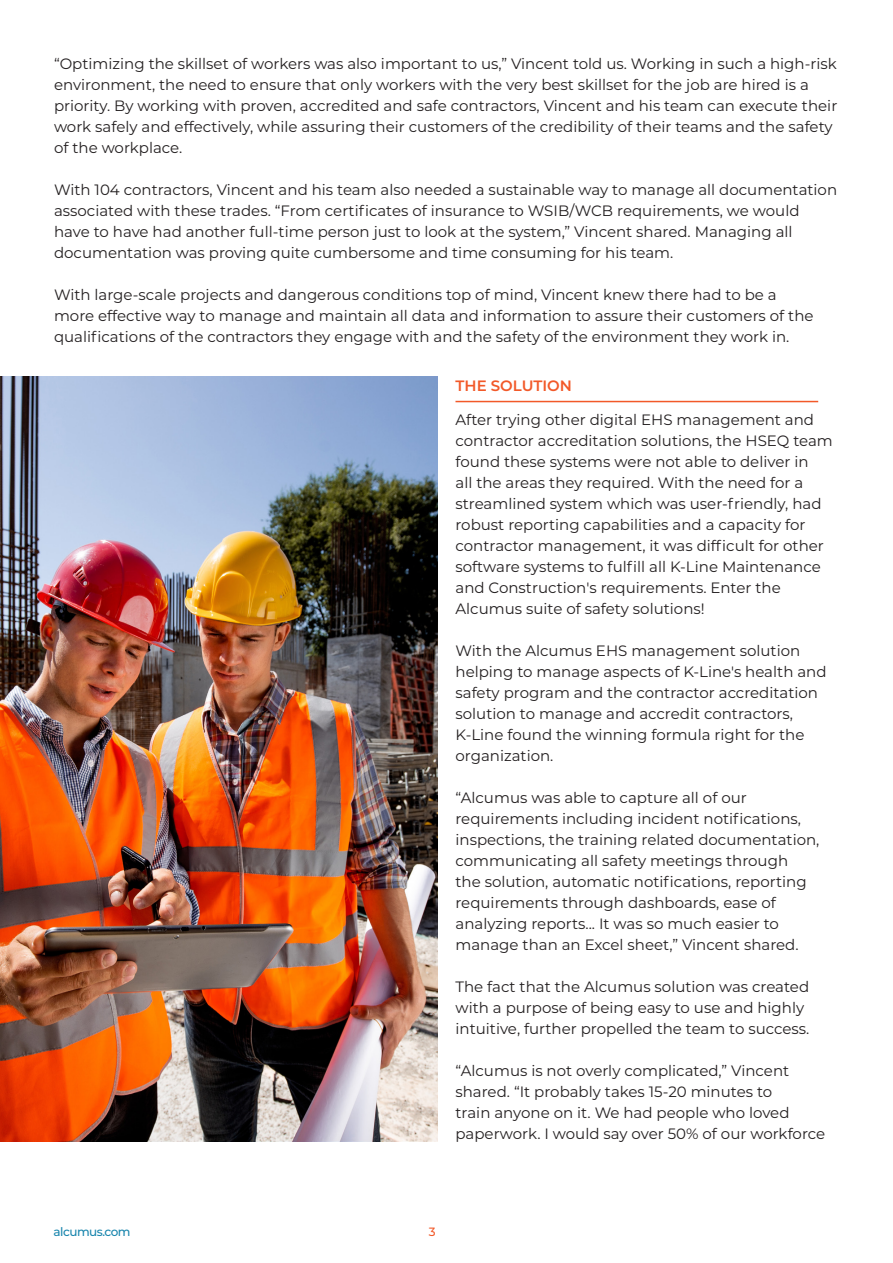
<style>
.page{position:relative;width:893px;height:1263px;background:#fff}
.page>*{position:absolute;margin:0;border:0;box-sizing:border-box;transform-origin:0 0}
.t1{font:15px/21px "Montserrat";color:#231f20}
.t2{font:600 15px "Montserrat";color:#f25929}
.Page_number_centered{font:500 12px "Montserrat";letter-spacing:-.04em;color:#1885ad}
.Page_number_centered-2{font:500 12px "Montserrat";color:#f25929}
</style>
<div class="page">
<hr style="left:455px;top:401px;width:363px;height:1px;background:#f25929">
<img style="left:0;top:376px;width:437px;height:766px">
<p class="t1" style="left:54px;top:52px;width:785px">“Optimizing the skillset of workers was also important to us,” Vincent told us. Working in such a high-risk environment, the need to ensure that only workers with the very best skillset for the job are hired is a priority. By working with proven, accredited and safe contractors, Vincent and his team can execute their work safely and effectively, while assuring their customers of the credibility of their teams and the safety of the workplace.</p>
<p class="t1" style="left:54px;top:178px;width:785px">With 104 contractors, Vincent and his team also needed a sustainable way to manage all documentation associated with these trades. “From certificates of insurance to WSIB/WCB requirements, we would have to have had another full-time person just to look at the system,” Vincent shared. Managing all documentation was proving quite cumbersome and time consuming for his team.</p>
<p class="t1" style="left:54px;top:283px;width:761px">With large-scale projects and dangerous conditions top of mind, Vincent knew there had to be a more effective way to manage and maintain all data and information to assure their customers of the qualifications of the contractors they engage with and the safety of the environment they work in.</p>
<p class="t2" style="left:455px;top:375px;width:118px">THE SOLUTION</p>
<p class="t1" style="left:455px;top:408px;width:379px">After trying other digital EHS management and contractor accreditation solutions, the HSEQ team found these systems were not able to deliver in<br>all the areas they required. With the need for a streamlined system which was user-friendly, had robust reporting capabilities and a capacity for contractor management, it was difficult for other software systems to fulfill all K-Line Maintenance and Construction's requirements. Enter the Alcumus suite of safety solutions!</p>
<p class="t1" style="left:455px;top:639px;width:373px">With the Alcumus EHS management solution helping to manage aspects of K-Line's health and safety program and the contractor accreditation solution to manage and accredit contractors, K-Line found the winning formula right for the organization.</p>
<p class="t1" style="left:455px;top:786px;width:365px">“Alcumus was able to capture all of our requirements including incident notifications, inspections, the training related documentation, communicating all safety meetings through<br>the solution, automatic notifications, reporting requirements through dashboards, ease of analyzing reports... It was so much easier to manage than an Excel sheet,” Vincent shared.</p>
<p class="t1" style="left:455px;top:975px;width:355px">The fact that the Alcumus solution was created with a purpose of being easy to use and highly intuitive, further propelled the team to success.</p>
<p class="t1" style="left:455px;top:1059px;width:371px">“Alcumus is not overly complicated,” Vincent shared. “It probably takes 15-20 minutes to<br>train anyone on it. We had people who loved paperwork. I would say over 50% of our workforce</p>
<p class="Page_number_centered" style="left:53px;top:1223px;width:79px">alcumus.com</p>
<p class="Page_number_centered-2" style="left:429px;top:1223px;width:8px">3</p>
</div>
